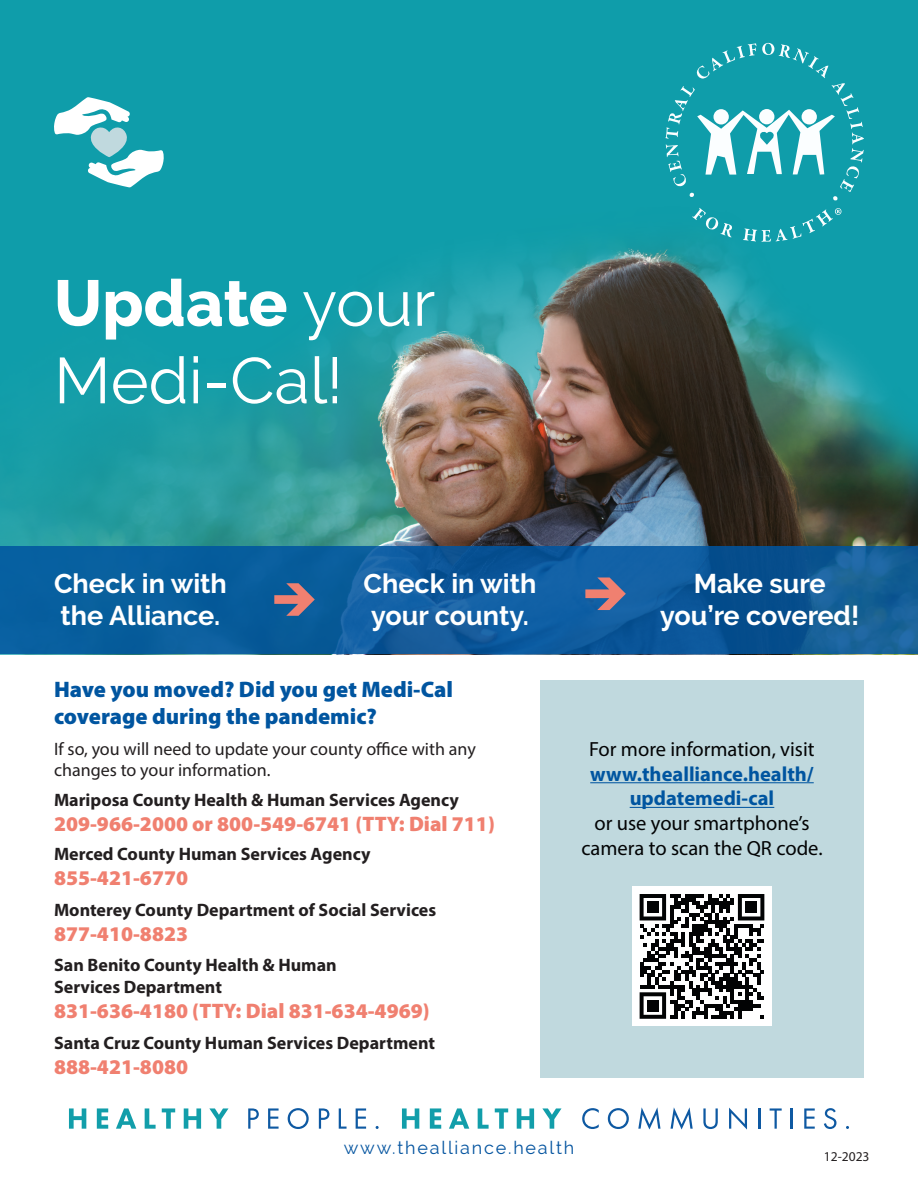
<style>
.page{position:relative;width:918px;height:1188px;background:#fff}
.page>*{position:absolute;margin:0;border:0;box-sizing:border-box;transform-origin:0 0}
.t1{font:800 64.65px "Raleway";color:#fff}
.t2{font:64.65px "Raleway";color:#fff}
.t3{font:700 27px/32.4px "Raleway";color:#fff}
.t4{font:700 27px "Raleway";letter-spacing:-.02em;color:#fff}
.t5{font:900 22.5px/27px "Myriad Pro";color:#0055a0}
.t6{font:900 21px "Myriad Pro";color:#f08070}
.t7{font:20.55px "Myriad Pro";color:#020304}
.t8{font:700 20.55px/24.6px "Myriad Pro";color:#0055a0;text-align:center}
.t9{font:700 18px "Myriad Pro";color:#231f20}
.t10{font:18px/21.6px "Myriad Pro";color:#231f20}
.t11{font:18px "Raleway";letter-spacing:.1em;color:#0655a0}
.t12{font:13.5px "Myriad Pro";color:#231f20}
.s1{font-weight:400}
</style>
<div class="page">
<div style="left:0;top:0;width:918px;height:654px;background:#0f9daa"></div>
<img style="left:0;top:207px;width:918px;height:339px">
<svg style="left:69px;top:1108px;width:17px;height:21px"></svg>
<svg style="left:97px;top:1108px;width:11px;height:21px"></svg>
<svg style="left:116px;top:1108px;width:20px;height:21px"></svg>
<svg style="left:145px;top:1108px;width:11px;height:21px"></svg>
<svg style="left:162px;top:1108px;width:13px;height:21px"></svg>
<svg style="left:184px;top:1108px;width:17px;height:21px"></svg>
<svg style="left:209px;top:1108px;width:20px;height:21px"></svg>
<svg style="left:248px;top:1108px;width:11px;height:21px"></svg>
<svg style="left:268px;top:1108px;width:11px;height:21px"></svg>
<svg style="left:288px;top:1108px;width:21px;height:21px"></svg>
<svg style="left:319px;top:1108px;width:10px;height:21px"></svg>
<svg style="left:339px;top:1108px;width:8px;height:21px"></svg>
<svg style="left:356px;top:1108px;width:10px;height:21px"></svg>
<svg style="left:402px;top:1108px;width:17px;height:21px"></svg>
<svg style="left:430px;top:1108px;width:11px;height:21px"></svg>
<svg style="left:449px;top:1108px;width:20px;height:21px"></svg>
<svg style="left:478px;top:1108px;width:11px;height:21px"></svg>
<svg style="left:495px;top:1108px;width:13px;height:21px"></svg>
<svg style="left:517px;top:1108px;width:17px;height:21px"></svg>
<svg style="left:542px;top:1108px;width:20px;height:21px"></svg>
<svg style="left:582px;top:1108px;width:17px;height:21px"></svg>
<svg style="left:608px;top:1108px;width:21px;height:21px"></svg>
<svg style="left:638px;top:1107px;width:22px;height:23px"></svg>
<svg style="left:671px;top:1107px;width:22px;height:23px"></svg>
<svg style="left:703px;top:1108px;width:15px;height:21px"></svg>
<svg style="left:729px;top:1108px;width:18px;height:22px"></svg>
<hr style="left:758px;top:1108px;width:3px;height:21px;background:#0e59a2">
<svg style="left:770px;top:1108px;width:12px;height:21px"></svg>
<hr style="left:791px;top:1108px;width:2px;height:21px;background:#0e59a2">
<svg style="left:804px;top:1108px;width:11px;height:21px"></svg>
<svg style="left:824px;top:1108px;width:12px;height:21px"></svg>
<svg style="left:692px;top:208px;width:40px;height:29px"></svg>
<svg style="left:743px;top:208px;width:98px;height:34px"></svg>
<svg style="left:665px;top:43px;width:199px;height:158px"></svg>
<svg style="left:0;top:546px;width:918px;height:108px;background:#0c5b9b"></svg>
<div style="left:540px;top:680px;width:324px;height:398px;background:#c0d9de"></div>
<hr style="left:590px;top:782px;width:224px;height:1px;background:#0055a0">
<hr style="left:630px;top:807px;width:144px;height:1px;background:#0055a0">
<svg style="left:54px;top:97px;width:110px;height:91px"></svg>
<svg style="left:274px;top:583px;width:41px;height:33px"></svg>
<svg style="left:585px;top:578px;width:41px;height:32px"></svg>
<div style="left:632px;top:886px;width:140px;height:140px;background:#fff"></div>
<svg style="left:640px;top:894px;width:124px;height:125px"></svg>
<div style="left:647px;top:902px;width:12px;height:11px;background:#020304"></div>
<div style="left:745px;top:902px;width:12px;height:11px;background:#020304"></div>
<div style="left:647px;top:1000px;width:12px;height:11px;background:#020304"></div>
<p class="t1" style="left:54px;top:266px;width:383px">Update <span class="s1">your</span></p>
<p class="t2" style="left:54px;top:343px;width:290px">Medi-Cal!</p>
<p class="t3" style="left:54px;top:567px;width:174px">Check in with</p>
<p class="t3" style="left:61px;top:599px;width:161px">the Alliance.</p>
<p class="t3" style="left:364px;top:567px;width:174px">Check in with your county.</p>
<p class="t3" style="left:694px;top:567px;width:133px">Make sure</p>
<p class="t4" style="left:660px;top:600px;width:201px">you’re covered!</p>
<p class="t5" style="left:54px;top:675px;width:401px">Have you moved? Did you get Medi-Cal coverage during the pandemic?</p>
<p class="t10" style="left:54px;top:738px;width:423px">If so, you will need to update your county office with any changes to your information.</p>
<p class="t9" style="left:54px;top:788px;width:406px">Mariposa County Health &amp; Human Services Agency</p>
<p class="t6" style="left:54px;top:810px;width:442px">209-966-2000 or 800-549-6741 (TTY: Dial 711)</p>
<p class="t9" style="left:54px;top:842px;width:318px">Merced County Human Services Agency</p>
<p class="t6" style="left:54px;top:864px;width:136px">855-421-6770</p>
<p class="t9" style="left:54px;top:898px;width:384px">Monterey County Department of Social Services</p>
<p class="t6" style="left:54px;top:920px;width:136px">877-410-8823</p>
<p class="t9" style="left:54px;top:954px;width:284px">San Benito County Health &amp; Human</p>
<p class="t9" style="left:54px;top:975px;width:170px">Services Department</p>
<p class="t6" style="left:54px;top:997px;width:377px">831-636-4180 (TTY: Dial 831-634-4969)</p>
<p class="t9" style="left:54px;top:1031px;width:383px">Santa Cruz County Human Services Department</p>
<p class="t6" style="left:54px;top:1053px;width:136px">888-421-8080</p>
<p class="t7" style="left:589px;top:737px;width:227px">For more information, visit</p>
<p class="t8" style="left:590px;top:761px;width:225px">www.thealliance.health/ updatemedi-cal</p>
<p class="t7" style="left:594px;top:810px;width:217px">or use your smartphone’s</p>
<p class="t7" style="left:581px;top:835px;width:243px">camera to scan the QR code.</p>
<p class="t11" style="left:344px;top:1137px;width:232px">www.thealliance.health</p>
<p class="t12" style="left:824px;top:1148px;width:47px">12-2023</p>
</div>
